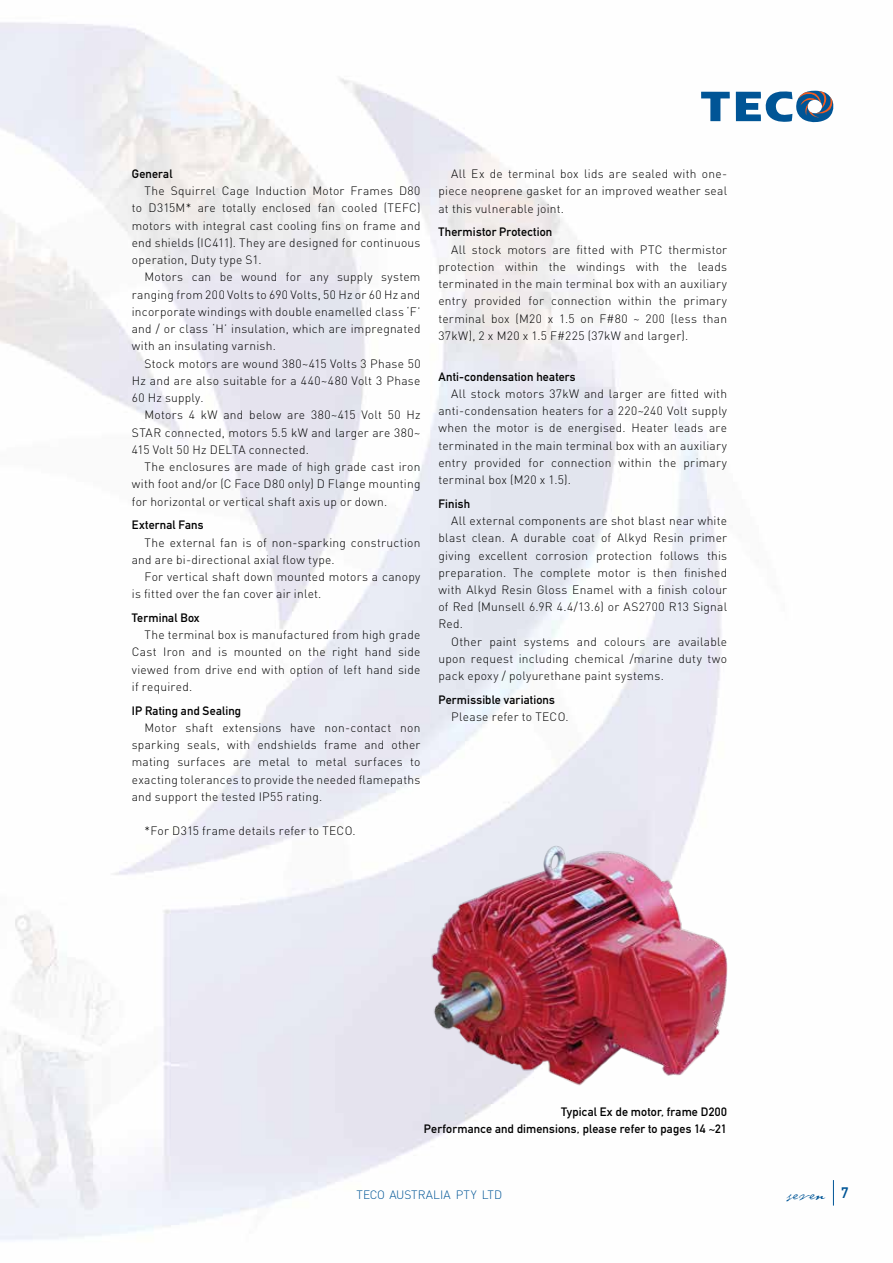
<style>
.page{position:relative;width:893px;height:1263px;background:#fff}
.page>*{position:absolute;margin:0;border:0;box-sizing:border-box;transform-origin:0 0}
.t1{font:21px "P22 Cezanne";letter-spacing:.01em;color:#005596}
.t2{font:300 12px/17.2px "DIN";letter-spacing:.02em;color:#000;text-align:justify}
.t3{font:700 12px/17.2px "DIN Alternate";letter-spacing:.015em;color:#000;text-align:right}
.t4{font:300 12px "DIN";letter-spacing:.01em;color:#005596}
.s1{font-family:"DIN Alternate";font-weight:700;font-size:15px}
</style>
<div class="page">
<img style="left:316px;top:804px;width:411px;height:366px">
<svg style="left:833px;top:1180px;width:1px;height:25px"></svg>
<svg style="left:701px;top:92px;width:29px;height:29px"></svg>
<svg style="left:736px;top:91px;width:97px;height:31px"></svg>
<p class="t3" style="left:132px;top:164px;width:42px">General</p>
<p class="t2" style="left:132px;top:182px;width:290px;text-indent:13px">The Squirrel Cage Induction Motor Frames D80 to D315M* are totally enclosed fan cooled (TEFC) motors with integral cast cooling fins on frame and end shields (IC411). They are designed for continuous operation, Duty type S1.</p>
<p class="t2" style="left:132px;top:268px;width:290px;text-indent:13px">Motors can be wound for any supply system ranging from 200 Volts to 690 Volts, 50 Hz or 60 Hz and incorporate windings with double enamelled class ‘F’ and / or class ‘H’ insulation, which are impregnated with an insulating varnish.</p>
<p class="t2" style="left:132px;top:355px;width:290px;text-indent:13px">Stock motors are wound 380~415 Volts 3 Phase 50<br>Hz and are also suitable for a 440~480 Volt 3 Phase 60 Hz supply.</p>
<p class="t2" style="left:132px;top:406px;width:290px;text-indent:13px">Motors 4 kW and below are 380~415 Volt 50 Hz STAR connected, motors 5.5 kW and larger are 380~ 415 Volt 50 Hz DELTA connected.</p>
<p class="t2" style="left:132px;top:458px;width:290px;text-indent:13px">The enclosures are made of high grade cast iron with foot and/or (C Face D80 only) D Flange mounting for horizontal or vertical shaft axis up or down.</p>
<p class="t3" style="left:132px;top:516px;width:73px">External Fans</p>
<p class="t2" style="left:132px;top:533px;width:290px;text-indent:13px">The external fan is of non-sparking construction and are bi-directional axial flow type.</p>
<p class="t2" style="left:132px;top:568px;width:290px;text-indent:13px">For vertical shaft down mounted motors a canopy is fitted over the fan cover air inlet.</p>
<p class="t3" style="left:132px;top:608px;width:69px">Terminal Box</p>
<p class="t2" style="left:132px;top:626px;width:290px;text-indent:13px">The terminal box is manufactured from high grade Cast Iron and is mounted on the right hand side viewed from drive end with option of left hand side if required.</p>
<p class="t3" style="left:132px;top:701px;width:111px">IP Rating and Sealing</p>
<p class="t2" style="left:132px;top:719px;width:290px;text-indent:13px">Motor shaft extensions have non-contact non sparking seals, with endshields frame and other mating surfaces are metal to metal surfaces to exacting tolerances to provide the needed flamepaths and support the tested IP55 rating.</p>
<p class="t2" style="left:145px;top:822px;width:213px">*For D315 frame details refer to TECO.</p>
<p class="t2" style="left:438px;top:165px;width:290px;text-indent:13px">All Ex de terminal box lids are sealed with one&shy;piece neoprene gasket for an improved weather seal at this vulnerable joint.</p>
<p class="t3" style="left:438px;top:223px;width:115px">Thermistor Protection</p>
<p class="t2" style="left:438px;top:240px;width:290px;text-indent:13px">All stock motors are fitted with PTC thermistor protection within the windings with the leads terminated in the main terminal box with an auxiliary entry provided for connection within the primary terminal box (M20 x 1.5 on F#80 ~ 200 (less than 37kW), 2 x M20 x 1.5 F#225 (37kW and larger).</p>
<p class="t3" style="left:438px;top:367px;width:139px">Anti-condensation heaters</p>
<p class="t2" style="left:438px;top:385px;width:290px;text-indent:13px">All stock motors 37kW and larger are fitted with anti-condensation heaters for a 220~240 Volt supply when the motor is de energised. Heater leads are terminated in the main terminal box with an auxiliary entry provided for connection within the primary terminal box (M20 x 1.5).</p>
<p class="t3" style="left:438px;top:494px;width:33px">Finish</p>
<p class="t2" style="left:438px;top:512px;width:290px;text-indent:13px">All external components are shot blast near white blast clean. A durable coat of Alkyd Resin primer giving excellent corrosion protection follows this preparation. The complete motor is then finished with Alkyd Resin Gloss Enamel with a finish colour of Red (Munsell 6.9R 4.4/13.6) or AS2700 R13 Signal Red.</p>
<p class="t2" style="left:438px;top:633px;width:290px;text-indent:13px">Other paint systems and colours are available upon request including chemical /marine duty two pack epoxy / polyurethane paint systems.</p>
<p class="t3" style="left:438px;top:690px;width:118px">Permissible variations</p>
<p class="t2" style="left:451px;top:708px;width:119px">Please refer to TECO.</p>
<p class="t3" style="left:424px;top:1102px;width:304px">Typical Ex de motor, frame D200<br>Performance and dimensions, please refer to pages 14 ~21</p>
<p class="t4" style="left:357px;top:1187px;width:147px">TECO AUSTRALIA PTY LTD</p>
<h1 class="t1" style="left:787px;top:1179px;width:63px">seven <span class="s1">7</span></h1>
</div>
